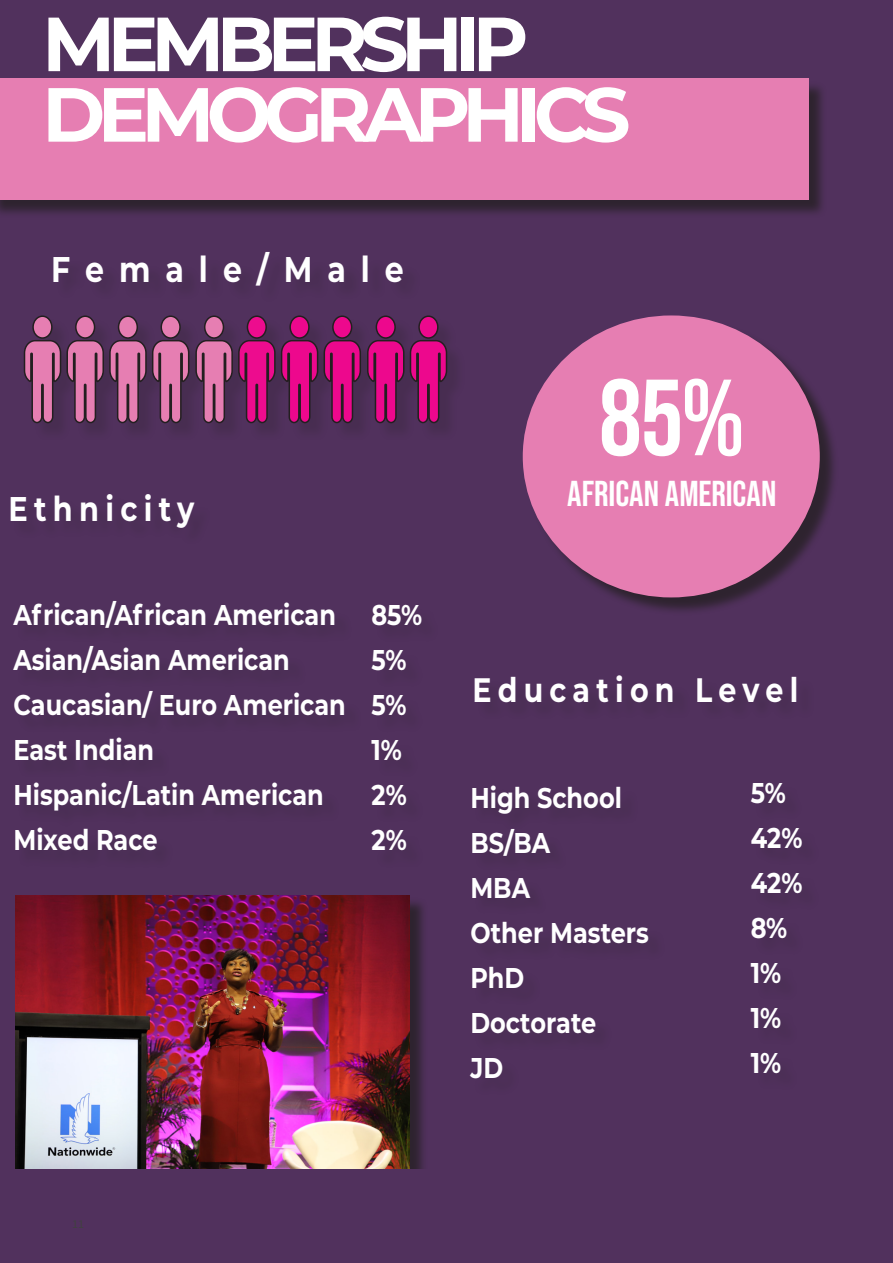
<style>
.page{position:relative;width:893px;height:1263px;background:#51315d}
.page>*{position:absolute;margin:0;border:0;box-sizing:border-box;transform-origin:0 0}
._45_Content_black_Be{font:108px "Bebas Neue";color:#fff}
.t1{font:700 76.5px "Montserrat";letter-spacing:-.1em;color:#fff}
._45_Content_black_Be-2{font:36px "Bebas Neue";color:#fff}
.WHITE_PARAGRAPH{font:700 35.7px "Montserrat";letter-spacing:.5em;color:#fff;scale:.84 1}
.WHITE_PARAGRAPH-2{font:700 34.2px "Montserrat";letter-spacing:.22em;color:#fff;scale:.84 1}
.WHITE_PARAGRAPH-3{font:700 33.9px "Montserrat";letter-spacing:.22em;color:#fff;scale:.84 1}
.WHITE_PARAGRAPH-4{font:700 28.5px "Montserrat";color:#fff;scale:.84 1}
.t2{font:12px "Source Sans Pro";color:#414141}
</style>
<div class="page">
<div style="left:525px;top:318px;width:313px;height:298px;background:#231f20;opacity:.75"></div>
<div style="left:523px;top:315px;width:297px;height:282px;background:#e67eb2;border-radius:50%"></div>
<div style="left:0;top:81px;width:827px;height:137px;background:#231f20;opacity:.75"></div>
<div style="left:0;top:78px;width:808px;height:122px;background:#e67eb2"></div>
<svg style="left:23px;top:315px;width:425px;height:109px"></svg>
<div style="left:16px;top:897px;width:412px;height:271px;background:#231f20;opacity:.75"></div>
<img style="left:16px;top:895px;width:393px;height:273px">
<p class="t1" style="left:42px;top:-11px;width:488px">MEMBERSHIP</p>
<p class="t1" style="left:42px;top:59px;width:590px">DEMOGRAPHICS</p>
<p class="WHITE_PARAGRAPH" style="left:51px;top:243px;width:421px">Female/Male</p>
<p class="WHITE_PARAGRAPH-2" style="left:9px;top:484px;width:223px">Ethnicity</p>
<p class="WHITE_PARAGRAPH-4" style="left:14px;top:594px;width:385px">African/African American</p>
<p class="WHITE_PARAGRAPH-4" style="left:14px;top:639px;width:331px">Asian/Asian American</p>
<p class="WHITE_PARAGRAPH-4" style="left:14px;top:684px;width:397px">Caucasian/ Euro American</p>
<p class="WHITE_PARAGRAPH-4" style="left:14px;top:729px;width:169px">East Indian</p>
<p class="WHITE_PARAGRAPH-4" style="left:14px;top:774px;width:371px">Hispanic/Latin American</p>
<p class="WHITE_PARAGRAPH-4" style="left:14px;top:819px;width:173px">Mixed Race</p>
<p class="WHITE_PARAGRAPH-4" style="left:371px;top:594px;width:62px">85%</p>
<p class="WHITE_PARAGRAPH-4" style="left:371px;top:639px;width:43px">5%</p>
<p class="WHITE_PARAGRAPH-4" style="left:371px;top:684px;width:43px">5%</p>
<p class="WHITE_PARAGRAPH-4" style="left:371px;top:729px;width:38px">1%</p>
<p class="WHITE_PARAGRAPH-4" style="left:371px;top:774px;width:44px">2%</p>
<p class="WHITE_PARAGRAPH-4" style="left:371px;top:819px;width:44px">2%</p>
<p class="_45_Content_black_Be" style="left:599px;top:357px;width:147px">85%</p>
<p class="_45_Content_black_Be-2" style="left:567px;top:473px;width:211px">AFRICAN AMERICAN</p>
<p class="WHITE_PARAGRAPH-3" style="left:472px;top:665px;width:389px">Education Level</p>
<p class="WHITE_PARAGRAPH-4" style="left:470px;top:777px;width:182px">High School</p>
<p class="WHITE_PARAGRAPH-4" style="left:470px;top:822px;width:97px">BS/BA</p>
<p class="WHITE_PARAGRAPH-4" style="left:470px;top:867px;width:73px">MBA</p>
<p class="WHITE_PARAGRAPH-4" style="left:470px;top:912px;width:214px">Other Masters</p>
<p class="WHITE_PARAGRAPH-4" style="left:470px;top:957px;width:66px">PhD</p>
<p class="WHITE_PARAGRAPH-4" style="left:470px;top:1002px;width:151px">Doctorate</p>
<p class="WHITE_PARAGRAPH-4" style="left:470px;top:1047px;width:41px">JD</p>
<p class="WHITE_PARAGRAPH-4" style="left:751px;top:772px;width:43px">5%</p>
<p class="WHITE_PARAGRAPH-4" style="left:751px;top:817px;width:63px">42%</p>
<p class="WHITE_PARAGRAPH-4" style="left:751px;top:862px;width:63px">42%</p>
<p class="WHITE_PARAGRAPH-4" style="left:751px;top:907px;width:45px">8%</p>
<p class="WHITE_PARAGRAPH-4" style="left:751px;top:952px;width:38px">1%</p>
<p class="WHITE_PARAGRAPH-4" style="left:751px;top:997px;width:38px">1%</p>
<p class="WHITE_PARAGRAPH-4" style="left:751px;top:1042px;width:38px">1%</p>
<p class="t2" style="left:72px;top:1216px;width:13px">11</p>
</div>
